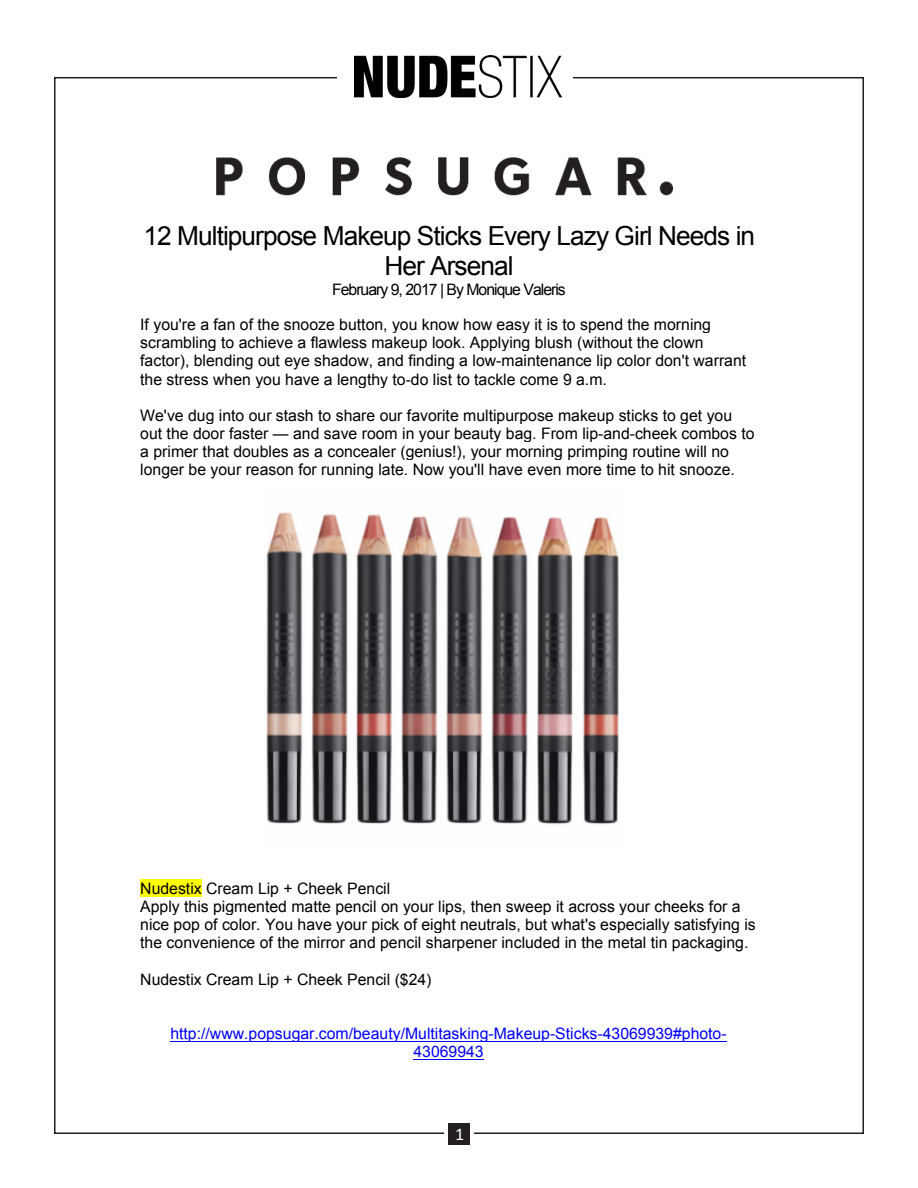
<style>
.page{position:relative;width:918px;height:1188px;background:#fff}
.page>*{position:absolute;margin:0;border:0;box-sizing:border-box;transform-origin:0 0}
.t1{font:26.25px/30px "Arial";letter-spacing:-.035em;color:#000;text-align:center}
.t2{font:18px "Calibri";color:#fff}
.t3{font:15.75px/18.1px "Arial";color:#000}
.t4{font:15.75px/18px "Arial";color:#00f;text-align:center}
</style>
<div class="page">
<img style="left:354px;top:56px;width:208px;height:42px">
<div style="left:448px;top:1123px;width:22px;height:22px;background:#231f20"></div>
<img style="left:216px;top:157px;width:457px;height:39px">
<img style="left:266px;top:512px;width:353px;height:313px">
<div style="left:140px;top:879px;width:62px;height:19px;background:#ff0"></div>
<hr style="left:170px;top:1041px;width:557px;height:1px;background:#00f">
<hr style="left:414px;top:1059px;width:70px;height:1px;background:#00f">
<p class="t1" style="left:143px;top:221px;width:613px">12 Multipurpose Makeup Sticks Every Lazy Girl Needs in<br>Her Arsenal</p>
<p class="t3" style="left:140px;top:273px;width:572px;line-height:34.5px;text-indent:192px">February 9, 2017 | By Monique Valeris<br>If you're a fan of the snooze button, you know how easy it is to spend the morning</p>
<p class="t3" style="left:140px;top:334px;width:607px">scrambling to achieve a flawless makeup look. Applying blush (without the clown factor), blending out eye shadow, and finding a low-maintenance lip color don't warrant the stress when you have a lengthy to-do list to tackle come 9 a.m.</p>
<p class="t3" style="left:140px;top:407px;width:616px">We've dug into our stash to share our favorite multipurpose makeup sticks to get you out the door faster — and save room in your beauty bag. From lip-and-cheek combos to a primer that doubles as a concealer (genius!), your morning primping routine will no longer be your reason for running late. Now you'll have even more time to hit snooze.</p>
<p class="t3" style="left:140px;top:879px;width:617px">Nudestix Cream Lip + Cheek Pencil<br>Apply this pigmented matte pencil on your lips, then sweep it across your cheeks for a nice pop of color. You have your pick of eight neutrals, but what's especially satisfying is the convenience of the mirror and pencil sharpener included in the metal tin packaging.</p>
<p class="t3" style="left:140px;top:970px;width:293px">Nudestix Cream Lip + Cheek Pencil ($24)</p>
<p class="t4" style="left:170px;top:1025px;width:558px">http://www.popsugar.com/beauty/Multitasking-Makeup-Sticks-43069939#photo-<br>43069943</p>
<p class="t2" style="left:455px;top:1123px;width:11px">1</p>
</div>
